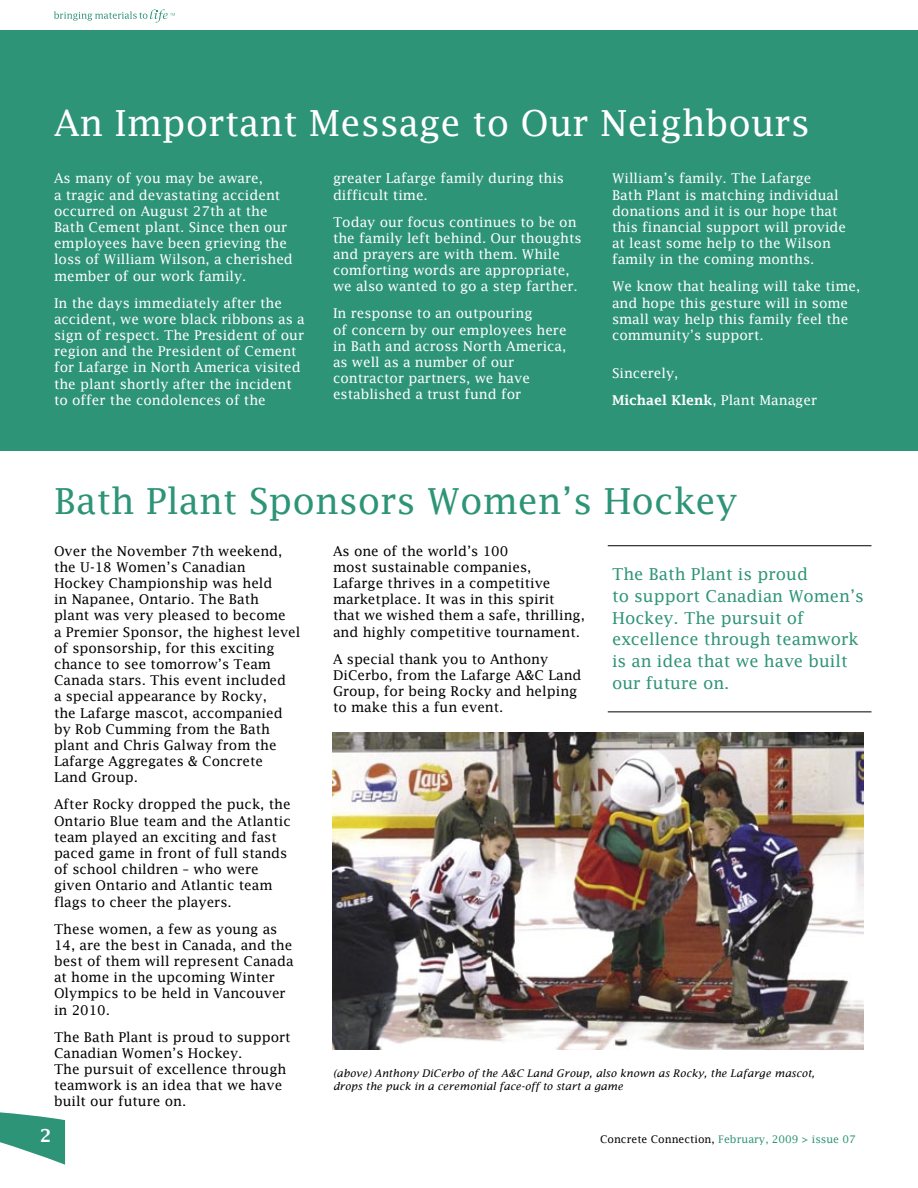
<style>
.page{position:relative;width:918px;height:1188px;background:#fff}
.page>*{position:absolute;margin:0;border:0;box-sizing:border-box;transform-origin:0 0}
.t1{font:36px "Lucida Fax";color:#fff}
.t2{font:36px "Lucida Fax";color:#2e9477}
.t3{font:600 18px "Lucida Fax";color:#fff}
.t4{font:16.5px/21.8px "Lucida Fax";color:#2e9477}
.t5{font:13.5px/16.2px "Lucida Fax";color:#000}
.t6{font:13.5px/16.2px "Lucida Fax";color:#fff}
.t7{font:italic 10.5px/12.6px "Lucida Fax";color:#000}
.t8{font:10.5px "Lucida Fax";color:#2e9477}
.s1{font-weight:600}
.s2{color:#000}
</style>
<div class="page">
<svg style="left:0;top:1112px;width:65px;height:53px"></svg>
<svg style="left:54px;top:9px;width:121px;height:14px"></svg>
<div style="left:0;top:30px;width:918px;height:421px;background:#2e9477"></div>
<hr style="left:608px;top:545px;width:263px;height:1px;background:#000">
<hr style="left:608px;top:712px;width:263px;height:1px;background:#000">
<img style="left:333px;top:733px;width:530px;height:316px">
<h1 class="t1" style="left:54px;top:102px;width:757px">An Important Message to Our Neighbours</h1>
<p class="t6" style="left:54px;top:170px;width:240px">As many of you may be aware,<br>a tragic and devastating accident occurred on August 27th at the<br>Bath Cement plant. Since then our employees have been grieving the loss of William Wilson, a cherished member of our work family.</p>
<p class="t6" style="left:54px;top:295px;width:252px">In the days immediately after the accident, we wore black ribbons as a sign of respect. The President of our region and the President of Cement for Lafarge in North America visited the plant shortly after the incident to offer the condolences of the</p>
<p class="t6" style="left:333px;top:170px;width:233px">greater Lafarge family during this difficult time.</p>
<p class="t6" style="left:333px;top:214px;width:250px">Today our focus continues to be on the family left behind. Our thoughts and prayers are with them. While comforting words are appropriate, we also wanted to go a step farther.</p>
<p class="t6" style="left:333px;top:305px;width:235px">In response to an outpouring<br>of concern by our employees here in Bath and across North America, as well as a number of our contractor partners, we have established a trust fund for</p>
<p class="t6" style="left:612px;top:170px;width:236px">William’s family. The Lafarge<br>Bath Plant is matching individual donations and it is our hope that this financial support will provide at least some help to the Wilson family in the coming months.</p>
<p class="t6" style="left:612px;top:278px;width:250px">We know that healing will take time, and hope this gesture will in some small way help this family feel the community’s support.</p>
<p class="t6" style="left:612px;top:359px;width:207px;line-height:27px">Sincerely,<br><span class="s1">Michael Klenk</span>, Plant Manager</p>
<h1 class="t2" style="left:54px;top:480px;width:685px">Bath Plant Sponsors Women’s Hockey</h1>
<p class="t5" style="left:54px;top:542px;width:248px">Over the November 7th weekend, the U-18 Women’s Canadian<br>Hockey Championship was held<br>in Napanee, Ontario. The Bath<br>plant was very pleased to become<br>a Premier Sponsor, the highest level of sponsorship, for this exciting chance to see tomorrow’s Team<br>Canada stars. This event included<br>a special appearance by Rocky,<br>the Lafarge mascot, accompanied by Rob Cumming from the Bath plant and Chris Galway from the<br>Lafarge Aggregates &amp; Concrete<br>Land Group.</p>
<p class="t5" style="left:54px;top:796px;width:238px">After Rocky dropped the puck, the<br>Ontario Blue team and the Atlantic team played an exciting and fast paced game in front of full stands of school children – who were given Ontario and Atlantic team flags to cheer the players.</p>
<p class="t5" style="left:54px;top:920px;width:241px">These women, a few as young as<br>14, are the best in Canada, and the best of them will represent Canada at home in the upcoming Winter<br>Olympics to be held in Vancouver in 2010.</p>
<p class="t5" style="left:54px;top:1028px;width:238px">The Bath Plant is proud to support<br>Canadian Women’s Hockey.<br>The pursuit of excellence through teamwork is an idea that we have built our future on.</p>
<p class="t5" style="left:333px;top:542px;width:253px">As one of the world’s 100<br>most sustainable companies,<br>Lafarge thrives in a competitive marketplace. It was in this spirit that we wished them a safe, thrilling, and highly competitive tournament.</p>
<p class="t5" style="left:333px;top:650px;width:250px">A special thank you to Anthony<br>DiCerbo, from the Lafarge A&amp;C Land<br>Group, for being Rocky and helping to make this a fun event.</p>
<p class="t4" style="left:612px;top:563px;width:253px">The Bath Plant is proud<br>to support Canadian Women’s<br>Hockey. The pursuit of excellence through teamwork is an idea that we have built our future on.</p>
<p class="t7" style="left:333px;top:1067px;width:483px">(above) Anthony DiCerbo of the A&amp;C Land Group, also known as Rocky, the Lafarge mascot, drops the puck in a ceremonial face-off to start a game</p>
<h2 class="t3" style="left:40px;top:1125px;width:13px">2</h2>
<p class="t8" style="left:600px;top:1133px;width:257px"><span class="s2">Concrete Connection,</span> February, 2009 &gt; issue 07</p>
</div>
